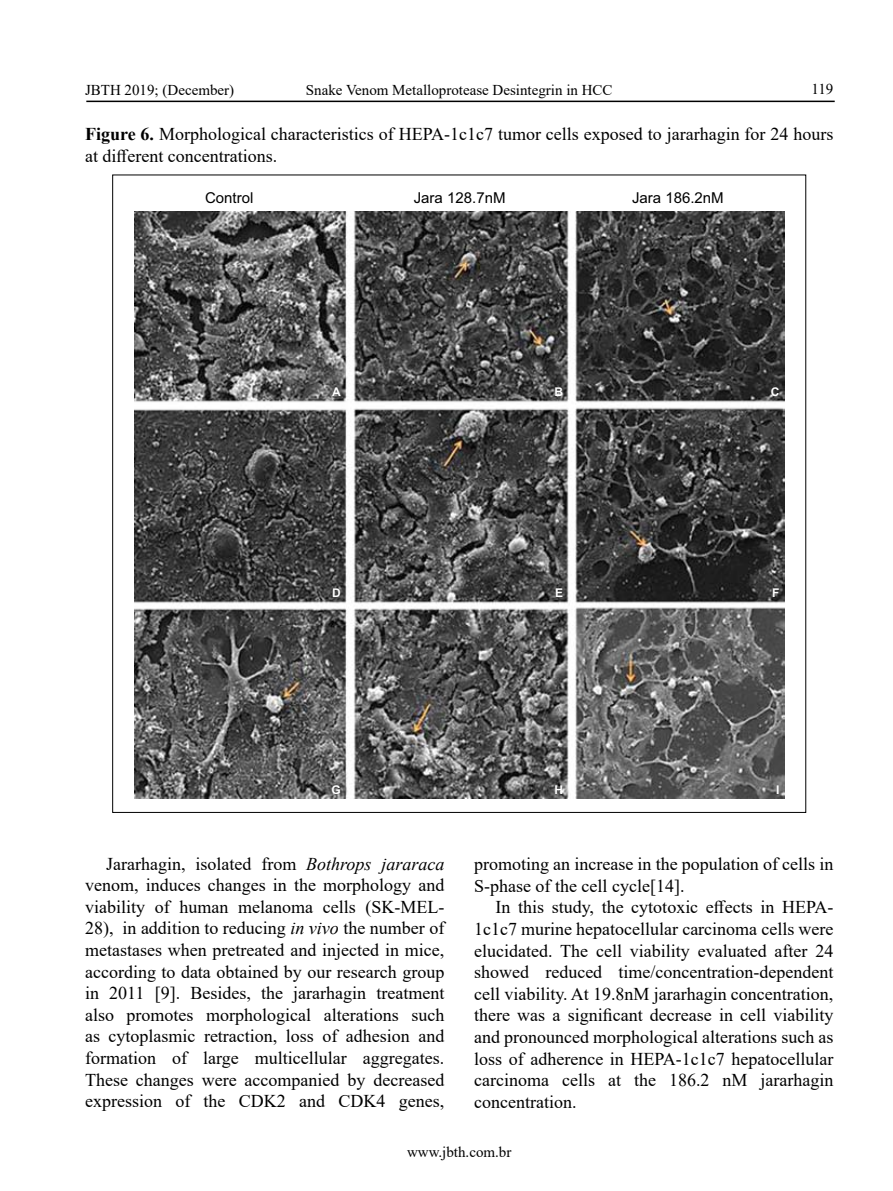
<style>
.page{position:relative;width:893px;height:1191px;background:#fff}
.page>*{position:absolute;margin:0;border:0;box-sizing:border-box;transform-origin:0 0}
.t1{font:18px/21.6px "Times New Roman";color:#000}
.t2{font:15px "Times New Roman";color:#000}
.t3{font:15px "Arial";color:#000}
.t4{font:700 12px "Arial";color:#fff}
.s1{font-weight:700}
.s2{font-style:italic}
</style>
<div class="page">
<hr style="left:86px;top:101px;width:749px;height:1px;background:#000">
<img style="left:134px;top:211px;width:650px;height:587px">
<p class="t2" style="left:85px;top:79px;width:151px">JBTH 2019; (December)</p>
<p class="t2" style="left:306px;top:79px;width:308px">Snake Venom Metalloprotease Desintegrin in HCC</p>
<p class="t2" style="left:811px;top:79px;width:23px">119</p>
<p class="t1" style="left:85px;top:123px;width:750px"><span class="s1">Figure 6.</span> Morphological characteristics of HEPA-1c1c7 tumor cells exposed to jararhagin for 24 hours at different concentrations.</p>
<p class="t3" style="left:205px;top:188px;width:50px">Control</p>
<p class="t3" style="left:414px;top:188px;width:93px">Jara 128.7nM</p>
<p class="t3" style="left:632px;top:188px;width:93px">Jara 186.2nM</p>
<p class="t4" style="left:332px;top:384px;width:10px">A</p>
<p class="t4" style="left:555px;top:384px;width:10px">B</p>
<p class="t4" style="left:771px;top:384px;width:10px">C</p>
<p class="t4" style="left:332px;top:584px;width:10px">D</p>
<p class="t4" style="left:555px;top:584px;width:10px">E</p>
<p class="t4" style="left:772px;top:584px;width:9px">F</p>
<p class="t4" style="left:332px;top:781px;width:11px">G</p>
<p class="t4" style="left:555px;top:781px;width:10px">H</p>
<p class="t4" style="left:776px;top:781px;width:5px">I</p>
<p class="t1" style="left:85px;top:852px;width:361px;text-align:justify;text-indent:21px">Jararhagin, isolated from <span class="s2">Bothrops jararaca </span>venom, induces changes in the morphology and viability of human melanoma cells (SK-MEL-28), in addition to reducing <span class="s2">in vivo</span> the number of metastases when pretreated and injected in mice, according to data obtained by our research group in 2011 [9]. Besides, the jararhagin treatment also promotes morphological alterations such as cytoplasmic retraction, loss of adhesion and formation of large multicellular aggregates.<br>These changes were accompanied by decreased expression of the CDK2 and CDK4 genes,</p>
<p class="t1" style="left:474px;top:852px;width:361px">promoting an increase in the population of cells in<br>S-phase of the cell cycle[14].</p>
<p class="t1" style="left:474px;top:896px;width:361px;text-align:justify;text-indent:21px">In this study, the cytotoxic effects in HEPA-1c1c7 murine hepatocellular carcinoma cells were elucidated. The cell viability evaluated after 24 showed reduced time/concentration-dependent cell viability. At 19.8nM jararhagin concentration, there was a significant decrease in cell viability and pronounced morphological alterations such as loss of adherence in HEPA-1c1c7 hepatocellular carcinoma cells at the 186.2 nM jararhagin concentration.</p>
<p class="t2" style="left:407px;top:1141px;width:106px">www.jbth.com.br</p>
</div>
